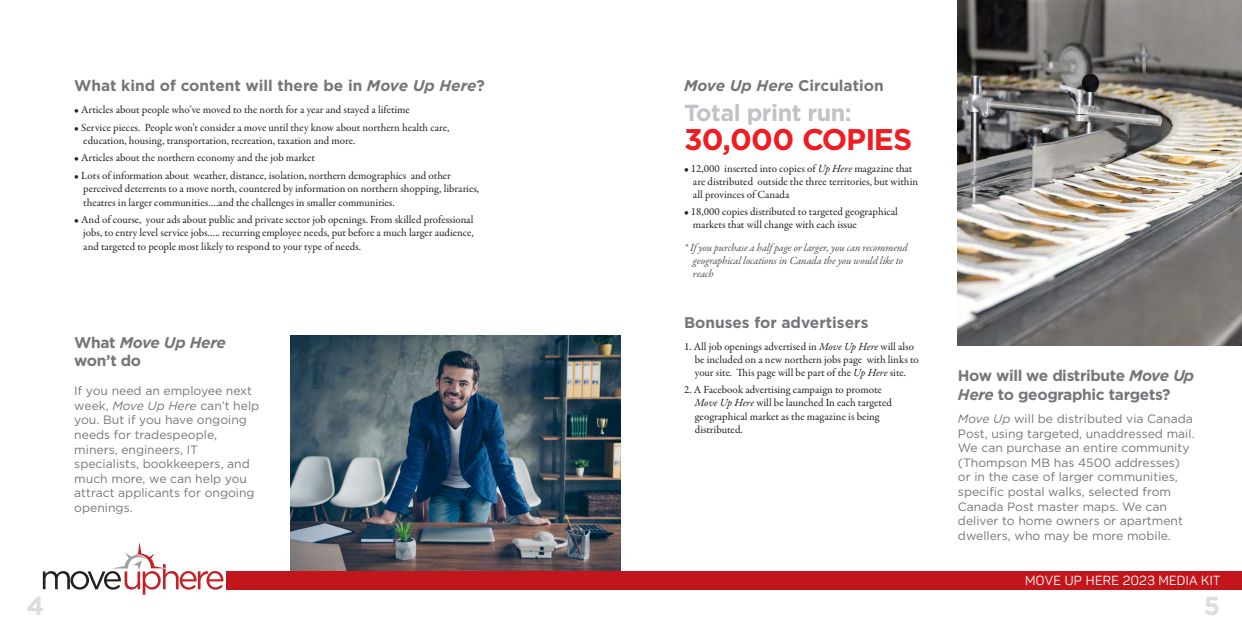
<style>
.page{position:relative;width:1242px;height:630px;background:#fff}
.page>*{position:absolute;margin:0;border:0;box-sizing:border-box;transform-origin:0 0}
.t1{font:700 29.9px "Gotham";letter-spacing:-.02em;color:#ee1d23}
.t2{font:700 26px "Gotham";color:#dcdddf}
.t3{font:700 23.3px "Gotham";letter-spacing:-.02em;color:#c2c3c6}
.t4{font:700 15.5px/18.6px "Gotham";letter-spacing:-.005em;color:#757679}
.t5{font:13px "Panton";letter-spacing:.025em;color:#fff}
.t6{font:12.2px/14.6px "Gotham";color:#757679}
.t7{font:11px/13.2px "Garamond Premr Pro";color:#231f20}
.t8{font:italic 11px/13.2px "Garamond Premr Pro";letter-spacing:-.01em;color:#535355}
.t9{font:8.7px "Myriad Pro";color:#ee1d23}
.s1{font-style:italic}
</style>
<div class="page">
<div style="left:226px;top:571px;width:1016px;height:19px;background:#c3161c"></div>
<svg style="left:43px;top:542px;width:180px;height:53px"></svg>
<img style="left:291px;top:335px;width:330px;height:236px">
<img style="left:958px;top:0;width:284px;height:346px">
<h3 class="t4" style="left:74px;top:76px;width:412px">What kind of content will there be in <span class="s1">Move Up Here</span>?</h3>
<p class="t7" style="left:74px;top:103px;width:337px">• Articles about people who’ve moved to the north for a year and stayed a lifetime</p>
<p class="t7" style="left:83px;top:121px;width:367px;text-indent:-9px">• Service pieces. People won’t consider a move until they know about northern health care, education, housing, transportation, recreation, taxation and more.</p>
<p class="t7" style="left:74px;top:152px;width:242px">• Articles about the northern economy and the job market</p>
<p class="t7" style="left:83px;top:169px;width:397px;text-indent:-9px">• Lots of information about weather, distance, isolation, northern demographics and other perceived deterrents to a move north, countered by information on northern shopping, libraries, theatres in larger communities….and the challenges in smaller communities.</p>
<p class="t7" style="left:83px;top:213px;width:392px;text-align:justify;text-indent:-9px">• And of course, your ads about public and private sector job openings. From skilled professional jobs, to entry level service jobs….. recurring employee needs, put before a much larger audience, and targeted to people most likely to respond to your type of needs.</p>
<h3 class="t4" style="left:74px;top:333px;width:153px">What <span class="s1">Move Up Here </span>won’t do</h3>
<p class="t6" style="left:74px;top:383px;width:186px">If you need an employee next week, <span class="s1">Move Up Here</span> can’t help you. But if you have ongoing needs for tradespeople, miners, engineers, IT specialists, bookkeepers, and much more, we can help you attract applicants for ongoing openings.</p>
<h3 class="t4" style="left:684px;top:76px;width:201px"><span class="s1">Move Up Here</span> Circulation</h3>
<h3 class="t3" style="left:684px;top:98px;width:169px">Total print run:</h3>
<h1 class="t1" style="left:684px;top:119px;width:230px">30,000 COPIES</h1>
<p class="t9" style="left:896px;top:126px;width:5px">*</p>
<p class="t7" style="left:693px;top:162px;width:227px;text-indent:-9px">• 12,000 inserted into copies of <span class="s1">Up Here</span> magazine that are distributed outside the three territories, but within all provinces of Canada</p>
<p class="t7" style="left:693px;top:205px;width:207px;text-indent:-9px">• 18,000 copies distributed to targeted geographical markets that will change with each issue</p>
<p class="t8" style="left:693px;top:241px;width:216px;text-indent:-9px">* If you purchase a half page or larger, you can recommend geographical locations in Canada the you would like to reach</p>
<h3 class="t4" style="left:684px;top:313px;width:186px">Bonuses for advertisers</h3>
<p class="t7" style="left:695px;top:340px;width:226px;text-indent:-11px">1. All job openings advertised in <span class="s1">Move Up Here</span> will also be included on a new northern jobs page with links to your site. This page will be part of the <span class="s1">Up Here</span> site.</p>
<p class="t7" style="left:695px;top:383px;width:199px;text-indent:-11px">2. A Facebook advertising campaign to promote <span class="s1">Move Up Here</span> will be launched In each targeted geographical market as the magazine is being distributed.</p>
<h3 class="t4" style="left:958px;top:366px;width:238px">How will we distribute <span class="s1">Move Up<br>Here</span> to geographic targets?</h3>
<p class="t6" style="left:958px;top:411px;width:238px"><span class="s1">Move Up</span> will be distributed via Canada Post, using targeted, unaddressed mail.<br>We can purchase an entire community (Thompson MB has 4500 addresses) or in the case of larger communities, specific postal walks, selected from Canada Post master maps. We can deliver to home owners or apartment dwellers, who may be more mobile.</p>
<p class="t5" style="left:1025px;top:573px;width:197px">MOVE UP HERE 2023 MEDIA KIT</p>
<h2 class="t2" style="left:27px;top:588px;width:19px">4</h2>
<h2 class="t2" style="left:1204px;top:588px;width:18px">5</h2>
</div>
